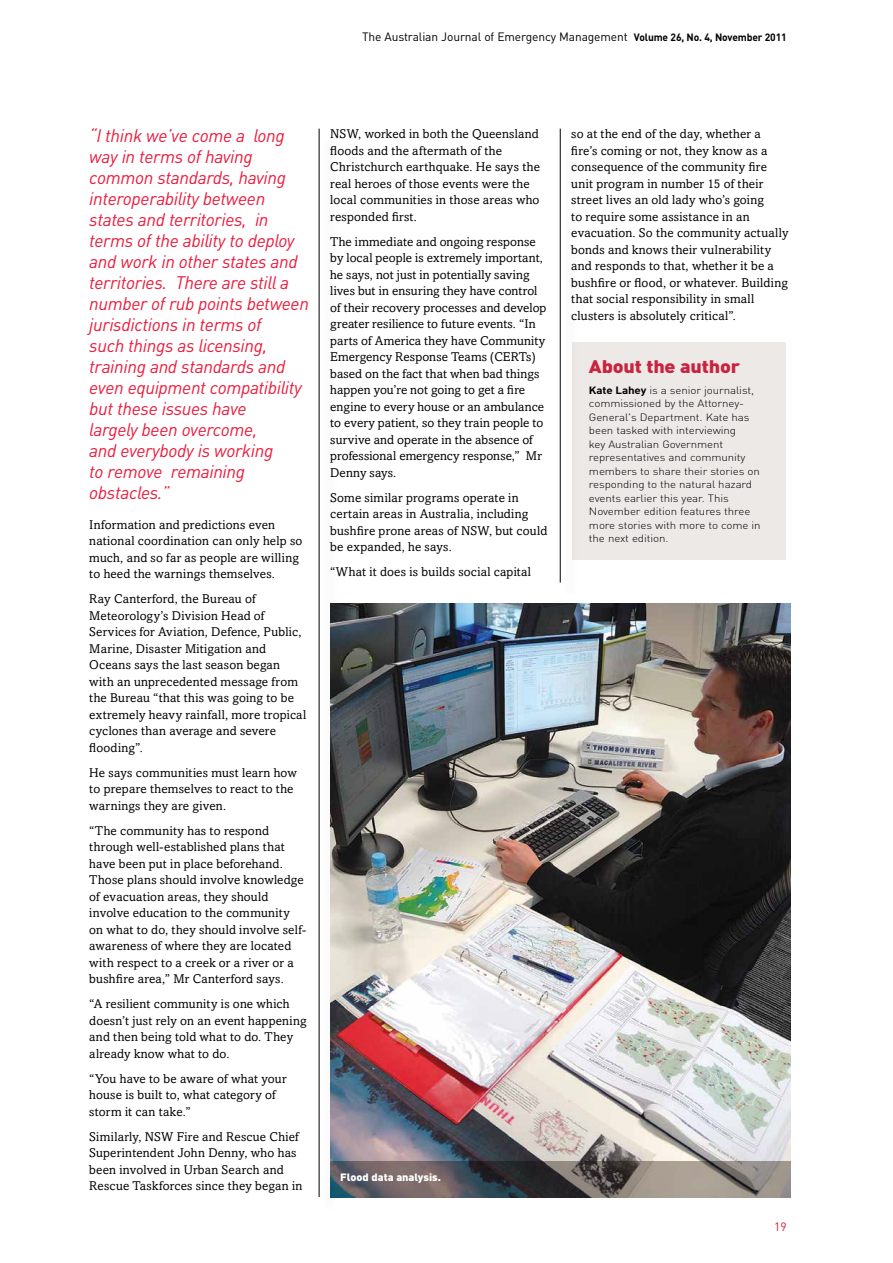
<style>
.page{position:relative;width:893px;height:1263px;background:#fff}
.page>*{position:absolute;margin:0;border:0;box-sizing:border-box;transform-origin:0 0}
.Quote_feature{font:italic 18px/21px "DINOT";letter-spacing:-.02em;color:#ed1a3b}
.t1{font:900 18px "DINOT";letter-spacing:-.01em;color:#c9243f;scale:1.1 1}
.t2{font:12.75px/16.5px "Amasis";letter-spacing:.015em;color:#000}
.t3{font:12px "DINOT";letter-spacing:-.01em;color:#000}
.t4{font:12px "DINOT";color:#c9243f}
.t5{font:300 10.5px/13.5px "DINOT";letter-spacing:-.01em;color:#000;scale:1.1 1}
.Photo_Caption{font:900 10.5px "DINOT";color:#fff;scale:1.05 1}
.s1{font-weight:700;font-size:10.5px}
.s2{font-weight:700}
</style>
<div class="page">
<div style="left:572px;top:342px;width:214px;height:217px;background:#ece9e6"></div>
<hr style="left:319px;top:129px;width:1px;height:1068px;background:#000">
<div style="left:562px;top:133px;width:17px;height:466px;background:#000;opacity:.45"></div>
<hr style="left:560px;top:129px;width:1px;height:454px;background:#000">
<img style="left:330px;top:604px;width:461px;height:557px">
<svg style="left:330px;top:1161px;width:461px;height:36px"></svg>
<p class="t3" style="left:362px;top:29px;width:426px">The Australian Journal of Emergency Management <span class="s1">Volume 26, No. 4, November 2011</span></p>
<p class="Quote_feature" style="left:89px;top:125px;width:221px">“I think we’ve come a long way in terms of having common standards, having interoperability between states and territories, in terms of the ability to deploy and work in other states and territories. There are still a number of rub points between jurisdictions in terms of<br>such things as licensing, training and standards and even equipment compatibility but these issues have<br>largely been overcome,<br>and everybody is working<br>to remove remaining obstacles.”</p>
<p class="t2" style="left:89px;top:516px;width:215px">Information and predictions even national coordination can only help so much, and so far as people are willing to heed the warnings themselves.</p>
<p class="t2" style="left:89px;top:591px;width:218px">Ray Canterford, the Bureau of<br>Meteorology’s Division Head of<br>Services for Aviation, Defence, Public,<br>Marine, Disaster Mitigation and<br>Oceans says the last season began with an unprecedented message from the Bureau “that this was going to be extremely heavy rainfall, more tropical cyclones than average and severe flooding”.</p>
<p class="t2" style="left:89px;top:764px;width:209px">He says communities must learn how to prepare themselves to react to the warnings they are given.</p>
<p class="t2" style="left:89px;top:822px;width:218px">“The community has to respond through well-established plans that have been put in place beforehand.<br>Those plans should involve knowledge of evacuation areas, they should involve education to the community on what to do, they should involve self&shy;awareness of where they are located with respect to a creek or a river or a bushfire area,” Mr Canterford says.</p>
<p class="t2" style="left:89px;top:996px;width:219px">“A resilient community is one which doesn’t just rely on an event happening and then being told what to do. They already know what to do.</p>
<p class="t2" style="left:89px;top:1070px;width:199px">“You have to be aware of what your house is built to, what category of storm it can take.”</p>
<p class="t2" style="left:89px;top:1128px;width:215px">Similarly, NSW Fire and Rescue Chief Superintendent John Denny, who has been involved in Urban Search and Rescue Taskforces since they began in</p>
<p class="t2" style="left:330px;top:126px;width:211px">NSW, worked in both the Queensland floods and the aftermath of the<br>Christchurch earthquake. He says the real heroes of those events were the local communities in those areas who responded first.</p>
<p class="t2" style="left:330px;top:233px;width:218px">The immediate and ongoing response by local people is extremely important, he says, not just in potentially saving lives but in ensuring they have control of their recovery processes and develop greater resilience to future events. “In parts of America they have Community Emergency Response Teams (CERTs) based on the fact that when bad things happen you’re not going to get a fire engine to every house or an ambulance to every patient, so they train people to survive and operate in the absence of professional emergency response,” Mr Denny says.</p>
<p class="t2" style="left:330px;top:489px;width:219px">Some similar programs operate in certain areas in Australia, including bushfire prone areas of NSW, but could be expanded, he says.</p>
<p class="t2" style="left:330px;top:564px;width:202px">“What it does is builds social capital</p>
<p class="Photo_Caption" style="left:340px;top:1170px;width:97px">Flood data analysis.</p>
<p class="t2" style="left:571px;top:126px;width:219px">so at the end of the day, whether a fire’s coming or not, they know―as a consequence of the community fire unit program―in number 15 of their street lives an old lady who’s going<br>to require some assistance in an evacuation. So the community actually bonds and knows their vulnerability and responds to that, whether it be a bushfire or flood, or whatever. Building that social responsibility in small clusters is absolutely critical”.</p>
<p class="t1" style="left:589px;top:354px;width:139px">About the author</p>
<p class="t5" style="left:589px;top:383px;width:158px"><span class="s2">Kate Lahey</span> is a senior journalist, commissioned by the Attorney-<br>General's Department. Kate has been tasked with interviewing<br>key Australian Government representatives and community members to share their stories on responding to the natural hazard events earlier this year. This<br>November edition features three more stories with more to come in the next edition.</p>
<p class="t4" style="left:774px;top:1219px;width:14px">19</p>
</div>
